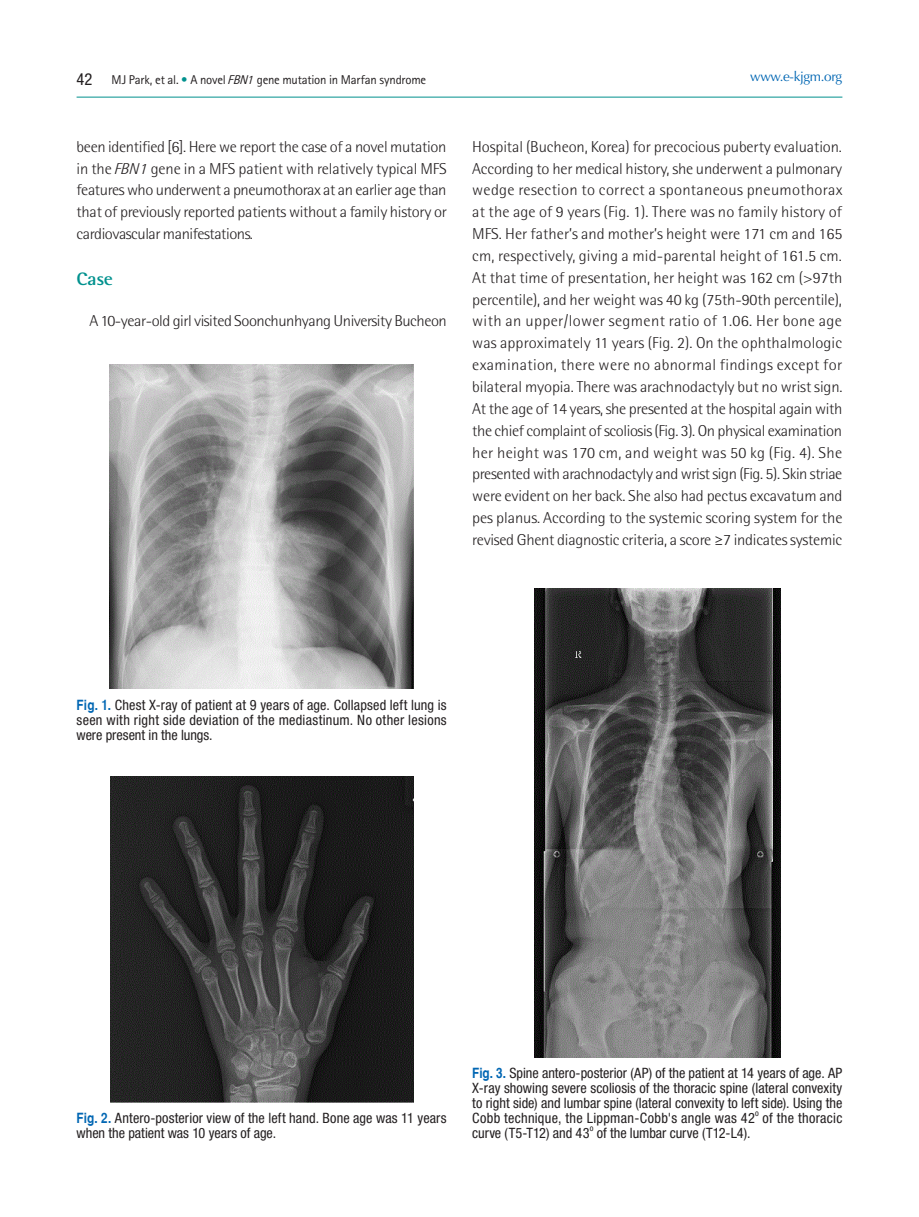
<style>
.page{position:relative;width:919px;height:1217px;background:#fff}
.page>*{position:absolute;margin:0;border:0;box-sizing:border-box;transform-origin:0 0}
.t1{font:700 18px "Rotis Semi Sans Std";color:#00918e;scale:1.1 1}
.t2{font:condensed 16.5px "Helvetica Neue";color:#231f20}
.t3{font:300 15.75px/21.9px "Rotis Semi Sans Std";letter-spacing:-.03em;color:#231f20;text-align:justify;scale:1.05 1}
.t4{font:condensed 14.25px/15px "Helvetica Neue";letter-spacing:.005em;color:#231f20;text-align:justify}
.t5{font:13.5px "Optima LT Std";letter-spacing:-.025em;color:#0166b3}
.t6{font:12.75px "Rotis Sans Serif Std";letter-spacing:-.02em;color:#231f20}
.t7{font:condensed 8.25px "Helvetica Neue";color:#231f20}
.s1{color:#00918e}
.s2{font-style:italic}
.s3{font-family:"Helvetica";font-weight:700;color:#0166b3}
</style>
<div class="page">
<hr style="left:77px;top:97px;width:765px;height:1px;background:#00918e">
<img style="left:110px;top:364px;width:303px;height:324px">
<img style="left:110px;top:776px;width:303px;height:326px">
<img style="left:534px;top:588px;width:246px;height:469px">
<p class="t2" style="left:77px;top:70px;width:17px">42</p>
<p class="t6" style="left:112px;top:72px;width:316px">MJ Park, et al. <span class="s1">•</span> A novel <span class="s2">FBN1</span> gene mutation in Marfan syndrome</p>
<p class="t5" style="left:750px;top:69px;width:94px">www.e-kjgm.org</p>
<p class="t3" style="left:77px;top:135px;width:354px">been identified [6]. Here we report the case of a novel mutation in the <span class="s2">FBN1</span> gene in a MFS patient with relatively typical MFS features who underwent a pneumothorax at an earlier age than that of previously reported patients without a family history or cardiovascular manifestations.</p>
<p class="t1" style="left:77px;top:267px;width:35px">Case</p>
<p class="t3" style="left:89px;top:310px;width:342px">A 10-year-old girl visited Soonchunhyang University Bucheon</p>
<p class="t3" style="left:472px;top:135px;width:354px">Hospital (Bucheon, Korea) for precocious puberty evaluation.<br>According to her medical history, she underwent a pulmonary wedge resection to correct a spontaneous pneumothorax at the age of 9 years (Fig. 1). There was no family history of MFS. Her father’s and mother’s height were 171 cm and 165 cm, respectively, giving a mid-parental height of 161.5 cm.<br>At that time of presentation, her height was 162 cm (&gt;97th percentile), and her weight was 40 kg (75th-90th percentile), with an upper/lower segment ratio of 1.06. Her bone age was approximately 11 years (Fig. 2). On the ophthalmologic examination, there were no abnormal findings except for bilateral myopia. There was arachnodactyly but no wrist sign.<br>At the age of 14 years, she presented at the hospital again with the chief complaint of scoliosis (Fig. 3). On physical examination her height was 170 cm, and weight was 50 kg (Fig. 4). She presented with arachnodactyly and wrist sign (Fig. 5). Skin striae were evident on her back. She also had pectus excavatum and pes planus. According to the systemic scoring system for the revised Ghent diagnostic criteria, a score ≥7 indicates systemic</p>
<p class="t4" style="left:77px;top:696px;width:371px"><span class="s3">Fig. 1.</span> Chest X-ray of patient at 9 years of age. Collapsed left lung is seen with right side deviation of the mediastinum. No other lesions were present in the lungs.</p>
<p class="t4" style="left:77px;top:1110px;width:371px"><span class="s3">Fig. 2.</span> Antero-posterior view of the left hand. Bone age was 11 years when the patient was 10 years of age.</p>
<p class="t4" style="left:472px;top:1065px;width:371px"><span class="s3">Fig. 3.</span> Spine antero-posterior (AP) of the patient at 14 years of age. AP X-ray showing severe scoliosis of the thoracic spine (lateral convexity to right side) and lumbar spine (lateral convexity to left side). Using the Cobb technique, the Lippman-Cobb's angle was 42</p>
<p class="t7" style="left:755px;top:1108px;width:5px">o</p>
<p class="t4" style="left:762px;top:1110px;width:81px">of the thoracic</p>
<p class="t4" style="left:472px;top:1125px;width:119px">curve (T5-T12) and 43</p>
<p class="t7" style="left:589px;top:1123px;width:5px">o</p>
<p class="t4" style="left:596px;top:1125px;width:155px">of the lumbar curve (T12-L4).</p>
</div>
